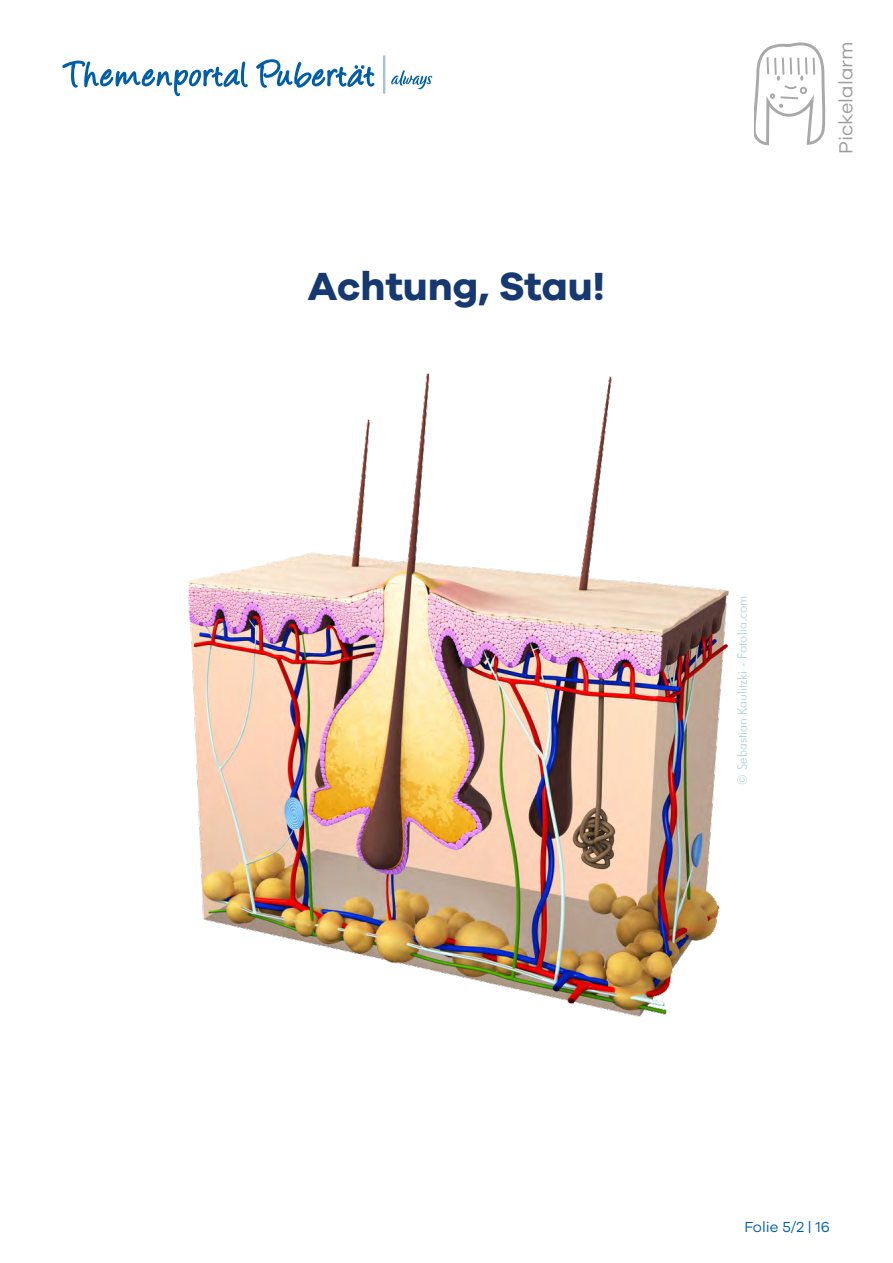
<style>
.page{position:relative;width:893px;height:1263px;background:#fff}
.page>*{position:absolute;margin:0;border:0;box-sizing:border-box;transform-origin:0 0}
.t1{font:700 40.5px "Galano Grotesque";color:#163971}
.t2{font:19.5px "Galano Grotesque";color:#9c9e9e}
.t3{font:15px "Galano Grotesque";color:#005ea8}
.t4{font:300 12.9px "Futura BT";color:#a8d2d6}
</style>
<div class="page">
<svg style="left:383px;top:55px;width:2px;height:39px"></svg>
<svg style="left:391px;top:70px;width:41px;height:19px"></svg>
<svg style="left:62px;top:60px;width:186px;height:37px"></svg>
<svg style="left:256px;top:59px;width:119px;height:29px"></svg>
<svg style="left:754px;top:42px;width:71px;height:103px"></svg>
<img style="left:189px;top:373px;width:540px;height:644px">
<h1 class="t1" style="left:308px;top:261px;width:298px">Achtung, Stau!</h1>
<h2 class="t2" style="left:834px;top:154px;width:114px;rotate:-90deg">Pickelalarm</h2>
<p class="t4" style="left:734px;top:785px;width:191px;rotate:-90deg">© Sebastian Kaulitzki - Fotolia.com</p>
<p class="t3" style="left:744px;top:1218px;width:87px">Folie 5/2 | 16</p>
</div>
